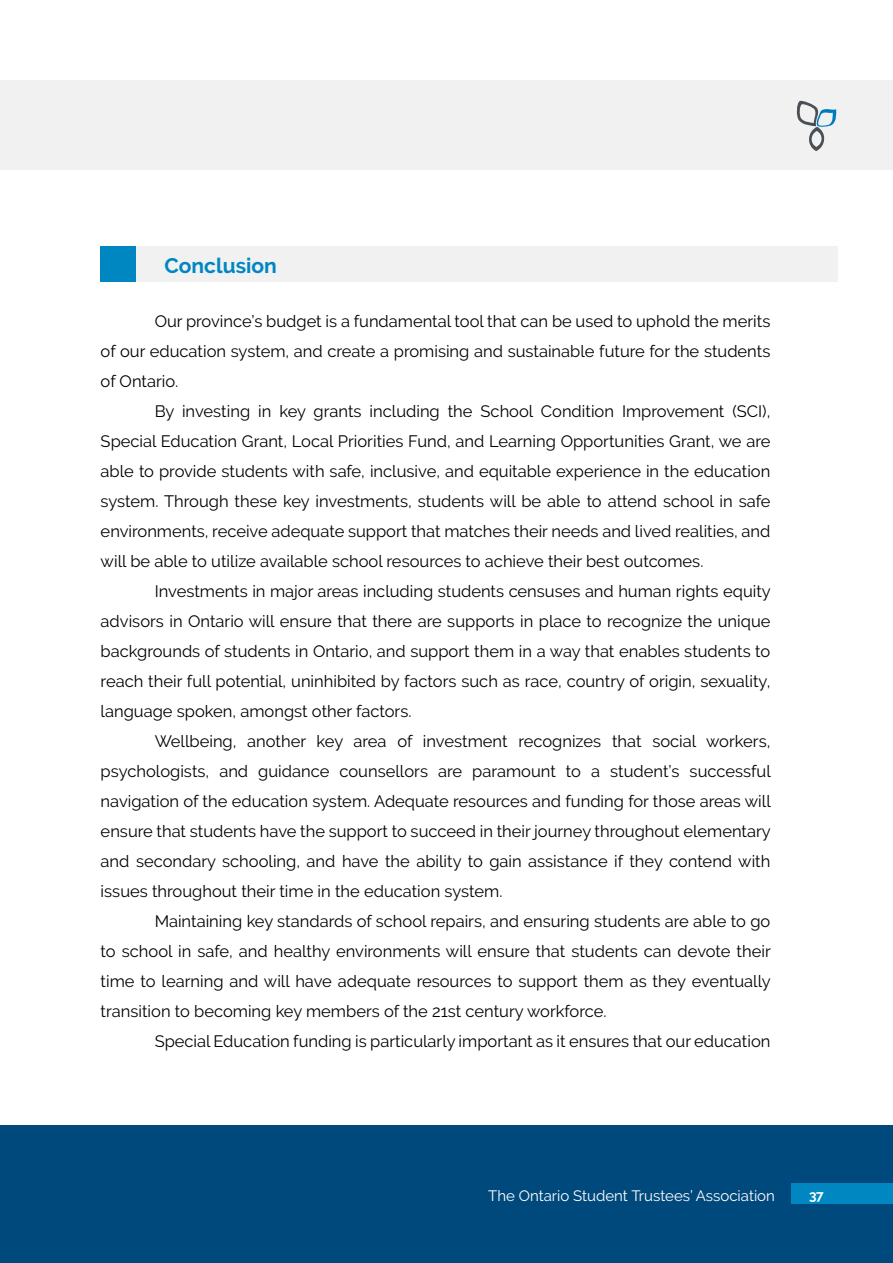
<style>
.page{position:relative;width:893px;height:1263px;background:#fff}
.page>*{position:absolute;margin:0;border:0;box-sizing:border-box;transform-origin:0 0}
.t1{font:700 21px "Raleway";color:#0087c2}
.t2{font:16.5px/30px "Raleway";color:#000;text-align:justify}
.t3{font:15px "Raleway";color:#fff}
.t4{font:700 13.5px "Raleway";color:#fff}
</style>
<div class="page">
<div style="left:0;top:1125px;width:893px;height:138px;background:#00497c"></div>
<div style="left:0;top:80px;width:893px;height:89px;background:#f1f1f2"></div>
<div style="left:791px;top:1183px;width:102px;height:21px;background:#0087c2"></div>
<svg style="left:796px;top:100px;width:41px;height:51px"></svg>
<div style="left:101px;top:246px;width:736px;height:35px;background:#f1f1f2"></div>
<div style="left:101px;top:246px;width:35px;height:35px;background:#0087c2"></div>
<p class="t1" style="left:164px;top:254px;width:114px">Conclusion</p>
<p class="t2" style="left:101px;top:306px;width:671px;text-indent:54px">Our province’s budget is a fundamental tool that can be used to uphold the merits of our education system, and create a promising and sustainable future for the students of Ontario.</p>
<p class="t2" style="left:101px;top:396px;width:671px;text-indent:54px">By investing in key grants including the School Condition Improvement (SCI), Special Education Grant, Local Priorities Fund, and Learning Opportunities Grant, we are able to provide students with safe, inclusive, and equitable experience in the education system. Through these key investments, students will be able to attend school in safe environments, receive adequate support that matches their needs and lived realities, and will be able to utilize available school resources to achieve their best outcomes.</p>
<p class="t2" style="left:101px;top:576px;width:672px;text-indent:54px">Investments in major areas including students censuses and human rights equity advisors in Ontario will ensure that there are supports in place to recognize the unique backgrounds of students in Ontario, and support them in a way that enables students to reach their full potential, uninhibited by factors such as race, country of origin, sexuality, language spoken, amongst other factors.</p>
<p class="t2" style="left:101px;top:726px;width:672px;text-indent:54px">Wellbeing, another key area of investment recognizes that social workers, psychologists, and guidance counsellors are paramount to a student’s successful navigation of the education system. Adequate resources and funding for those areas will ensure that students have the support to succeed in their journey throughout elementary and secondary schooling, and have the ability to gain assistance if they contend with issues throughout their time in the education system.</p>
<p class="t2" style="left:101px;top:906px;width:672px;text-indent:54px">Maintaining key standards of school repairs, and ensuring students are able to go to school in safe, and healthy environments will ensure that students can devote their time to learning and will have adequate resources to support them as they eventually transition to becoming key members of the 21st century workforce.</p>
<p class="t2" style="left:155px;top:1026px;width:617px">Special Education funding is particularly important as it ensures that our education</p>
<p class="t3" style="left:488px;top:1187px;width:288px">The Ontario Student Trustees’ Association</p>
<p class="t4" style="left:809px;top:1188px;width:16px">37</p>
</div>
